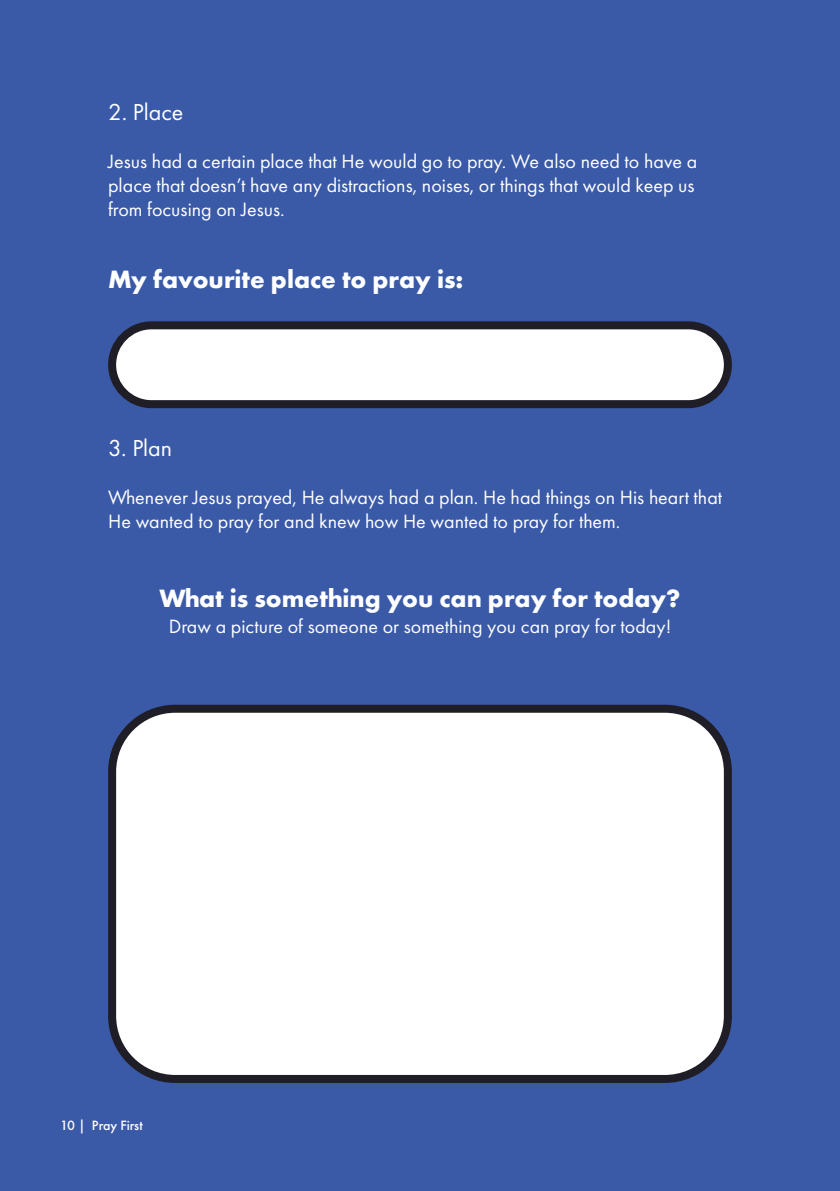
<style>
.page{position:relative;width:840px;height:1191px;background:#fff}
.page>*{position:absolute;margin:0;border:0;box-sizing:border-box;transform-origin:0 0}
.Body{font:700 26px "Futura PT";color:#fff}
.t1{font:24px "Futura PT";color:#fff}
.Body-2{font:20px/24px "Futura PT";color:#fff}
.t2{font:500 14px "Futura PT";color:#fff}
</style>
<div class="page">
<div style="left:0;top:0;width:839px;height:1191px;background:#3a5aa8"></div>
<div style="left:112px;top:708px;width:615px;height:371px;background:#fff;border-radius:63px"></div>
<div style="left:108px;top:704px;width:623px;height:379px;border:8px solid #1f1d25;border-radius:63px"></div>
<div style="left:112px;top:325px;width:615px;height:79px;background:#fff;border-radius:39px"></div>
<div style="left:108px;top:321px;width:623px;height:87px;border:8px solid #1f1d25;border-radius:39px"></div>
<p class="t1" style="left:108px;top:98px;width:77px">2. Place</p>
<p class="Body-2" style="left:108px;top:149px;width:590px">Jesus had a certain place that He would go to pray. We also need to have a place that doesn’t have any distractions, noises, or things that would keep us from focusing on Jesus.</p>
<p class="Body" style="left:108px;top:263px;width:356px">My favourite place to pray is:</p>
<p class="t1" style="left:108px;top:434px;width:66px">3. Plan</p>
<p class="Body-2" style="left:108px;top:485px;width:615px">Whenever Jesus prayed, He always had a plan. He had things on His heart that<br>He wanted to pray for and knew how He wanted to pray for them.</p>
<p class="Body" style="left:159px;top:582px;width:522px">What is something you can pray for today?</p>
<p class="Body-2" style="left:169px;top:614px;width:504px">Draw a picture of someone or something you can pray for today!</p>
<p class="t2" style="left:60px;top:1117px;width:84px">10 | Pray First</p>
</div>
